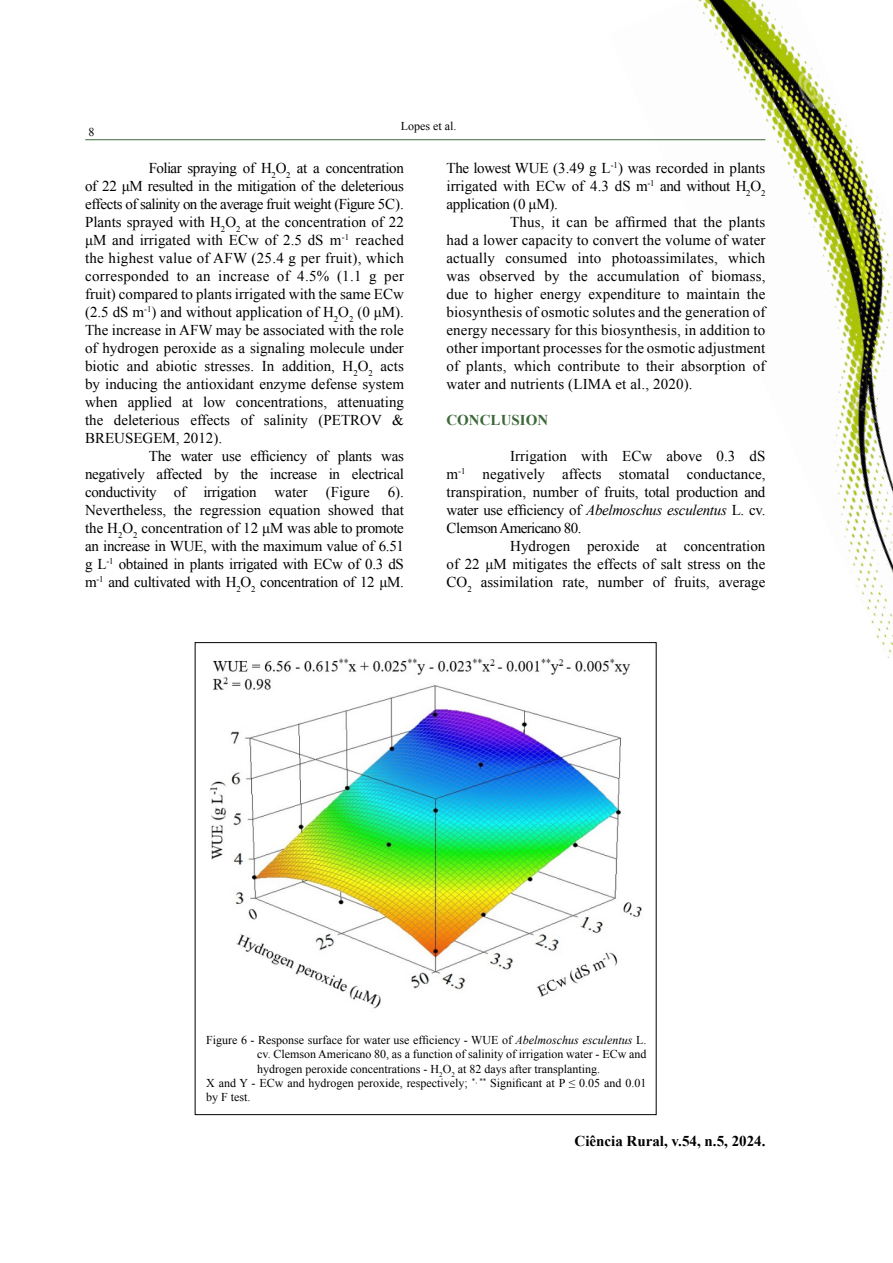
<style>
.page{position:relative;width:893px;height:1263px;background:#fff}
.page>*{position:absolute;margin:0;border:0;box-sizing:border-box;transform-origin:0 0}
.t1{font:15px "Times New Roman";color:#000}
.t2{font:15px "Times New Roman";letter-spacing:-.02em;color:#000}
.t3{font:15px "Times New Roman";letter-spacing:.02em;color:#000}
.t4{font:15px "Times New Roman";letter-spacing:-.04em;color:#000}
.t5{font:700 15px "Times New Roman";color:#000}
.t6{font:700 15px "Times New Roman";color:#3c683a}
.t7{font:12px "Times New Roman";color:#000}
.s1{font-style:italic}
</style>
<div class="page">
<img style="left:608px;top:0;width:285px;height:658px">
<hr style="left:85px;top:139px;width:680px;height:1px;background:#3c683a">
<img style="left:209px;top:656px;width:441px;height:353px">
<p class="t7" style="left:401px;top:118px;width:57px">Lopes et al.</p>
<p class="t2" style="left:149px;top:158px;width:257px">Foliar spraying of H<sub>2</sub>O<sub>2</sub> at a concentration</p>
<p class="t2" style="left:85px;top:176px;width:320px">of 22 μM resulted in the mitigation of the deleterious</p>
<p class="t4" style="left:85px;top:194px;width:320px">effects of salinity on the average fruit weight (Figure 5C).</p>
<p class="t1" style="left:85px;top:212px;width:320px">Plants sprayed with H<sub>2</sub>O<sub>2</sub> at the concentration of 22</p>
<p class="t1" style="left:85px;top:230px;width:320px">μM and irrigated with ECw of 2.5 dS m<sup>-1</sup> reached</p>
<p class="t3" style="left:85px;top:248px;width:320px">the highest value of AFW (25.4 g per fruit), which</p>
<p class="t3" style="left:85px;top:266px;width:320px">corresponded to an increase of 4.5% (1.1 g per</p>
<p class="t1" style="left:85px;top:284px;width:320px">fruit) compared to plants irrigated with the same ECw</p>
<p class="t1" style="left:85px;top:302px;width:320px">(2.5 dS m<sup>-1</sup>) and without application of H<sub>2</sub>O<sub>2</sub> (0 μM).</p>
<p class="t1" style="left:85px;top:320px;width:320px">The increase in AFW may be associated with the role</p>
<p class="t1" style="left:85px;top:338px;width:320px">of hydrogen peroxide as a signaling molecule under</p>
<p class="t1" style="left:85px;top:356px;width:320px">biotic and abiotic stresses. In addition, H<sub>2</sub>O<sub>2</sub> acts</p>
<p class="t1" style="left:85px;top:374px;width:320px">by inducing the antioxidant enzyme defense system</p>
<p class="t1" style="left:85px;top:392px;width:320px">when applied at low concentrations, attenuating</p>
<p class="t1" style="left:85px;top:410px;width:320px">the deleterious effects of salinity (PETROV &amp;</p>
<p class="t1" style="left:85px;top:428px;width:139px">BREUSEGEM, 2012).</p>
<p class="t2" style="left:149px;top:446px;width:257px">The water use efficiency of plants was</p>
<p class="t2" style="left:85px;top:464px;width:320px">negatively affected by the increase in electrical</p>
<p class="t2" style="left:85px;top:482px;width:320px">conductivity of irrigation water (Figure 6).</p>
<p class="t1" style="left:85px;top:500px;width:320px">Nevertheless, the regression equation showed that</p>
<p class="t1" style="left:85px;top:518px;width:320px">the H<sub>2</sub>O<sub>2</sub> concentration of 12 μM was able to promote</p>
<p class="t2" style="left:85px;top:536px;width:320px">an increase in WUE, with the maximum value of 6.51</p>
<p class="t2" style="left:85px;top:554px;width:320px">g L<sup>-1</sup> obtained in plants irrigated with ECw of 0.3 dS</p>
<p class="t2" style="left:85px;top:572px;width:320px">m<sup>-1</sup> and cultivated with H<sub>2</sub>O<sub>2</sub> concentration of 12 μM.</p>
<p class="t7" style="left:88px;top:124px;width:7px">8</p>
<p class="t1" style="left:446px;top:158px;width:320px">The lowest WUE (3.49 g L<sup>-1</sup>) was recorded in plants</p>
<p class="t1" style="left:446px;top:176px;width:320px">irrigated with ECw of 4.3 dS m<sup>-1</sup> and without H<sub>2</sub>O<sub>2</sub></p>
<p class="t2" style="left:446px;top:194px;width:113px">application (0 μM).</p>
<p class="t1" style="left:510px;top:212px;width:257px">Thus, it can be affirmed that the plants</p>
<p class="t1" style="left:446px;top:230px;width:320px">had a lower capacity to convert the volume of water</p>
<p class="t1" style="left:446px;top:248px;width:320px">actually consumed into photoassimilates, which</p>
<p class="t1" style="left:446px;top:266px;width:320px">was observed by the accumulation of biomass,</p>
<p class="t1" style="left:446px;top:284px;width:320px">due to higher energy expenditure to maintain the</p>
<p class="t1" style="left:446px;top:302px;width:320px">biosynthesis of osmotic solutes and the generation of</p>
<p class="t1" style="left:446px;top:320px;width:320px">energy necessary for this biosynthesis, in addition to</p>
<p class="t1" style="left:446px;top:338px;width:320px">other important processes for the osmotic adjustment</p>
<p class="t1" style="left:446px;top:356px;width:320px">of plants, which contribute to their absorption of</p>
<p class="t1" style="left:446px;top:374px;width:248px">water and nutrients (LIMA et al., 2020).</p>
<p class="t6" style="left:446px;top:410px;width:103px">CONCLUSION</p>
<p class="t1" style="left:510px;top:446px;width:257px">Irrigation with ECw above 0.3 dS</p>
<p class="t1" style="left:446px;top:464px;width:320px">m<sup>-1</sup> negatively affects stomatal conductance,</p>
<p class="t1" style="left:446px;top:482px;width:320px">transpiration, number of fruits, total production and</p>
<p class="t2" style="left:446px;top:500px;width:320px">water use efficiency of <span class="s1">Abelmoschus esculentus</span> L. cv.</p>
<p class="t4" style="left:446px;top:518px;width:136px">Clemson Americano 80.</p>
<p class="t1" style="left:510px;top:536px;width:257px">Hydrogen peroxide at concentration</p>
<p class="t1" style="left:446px;top:554px;width:320px">of 22 μM mitigates the effects of salt stress on the</p>
<p class="t1" style="left:446px;top:572px;width:320px">CO<sub>2</sub> assimilation rate, number of fruits, average</p>
<p class="t7" style="left:206px;top:1032px;width:442px">Figure 6 - Response surface for water use efficiency - WUE of <span class="s1">Abelmoschus esculentus</span> L.</p>
<p class="t7" style="left:257px;top:1046px;width:391px">cv. Clemson Americano 80, as a function of salinity of irrigation water - ECw and</p>
<p class="t7" style="left:257px;top:1060px;width:344px">hydrogen peroxide concentrations - H<sub>2</sub>O<sub>2</sub> at 82 days after transplanting.</p>
<p class="t7" style="left:206px;top:1075px;width:442px">X and Y - ECw and hydrogen peroxide, respectively; <sup>*,</sup> <sup>**</sup> Significant at P ≤ 0.05 and 0.01</p>
<p class="t7" style="left:206px;top:1089px;width:46px">by F test.</p>
<p class="t5" style="left:575px;top:1130px;width:192px">Ciência Rural, v.54, n.5, 2024.</p>
</div>
